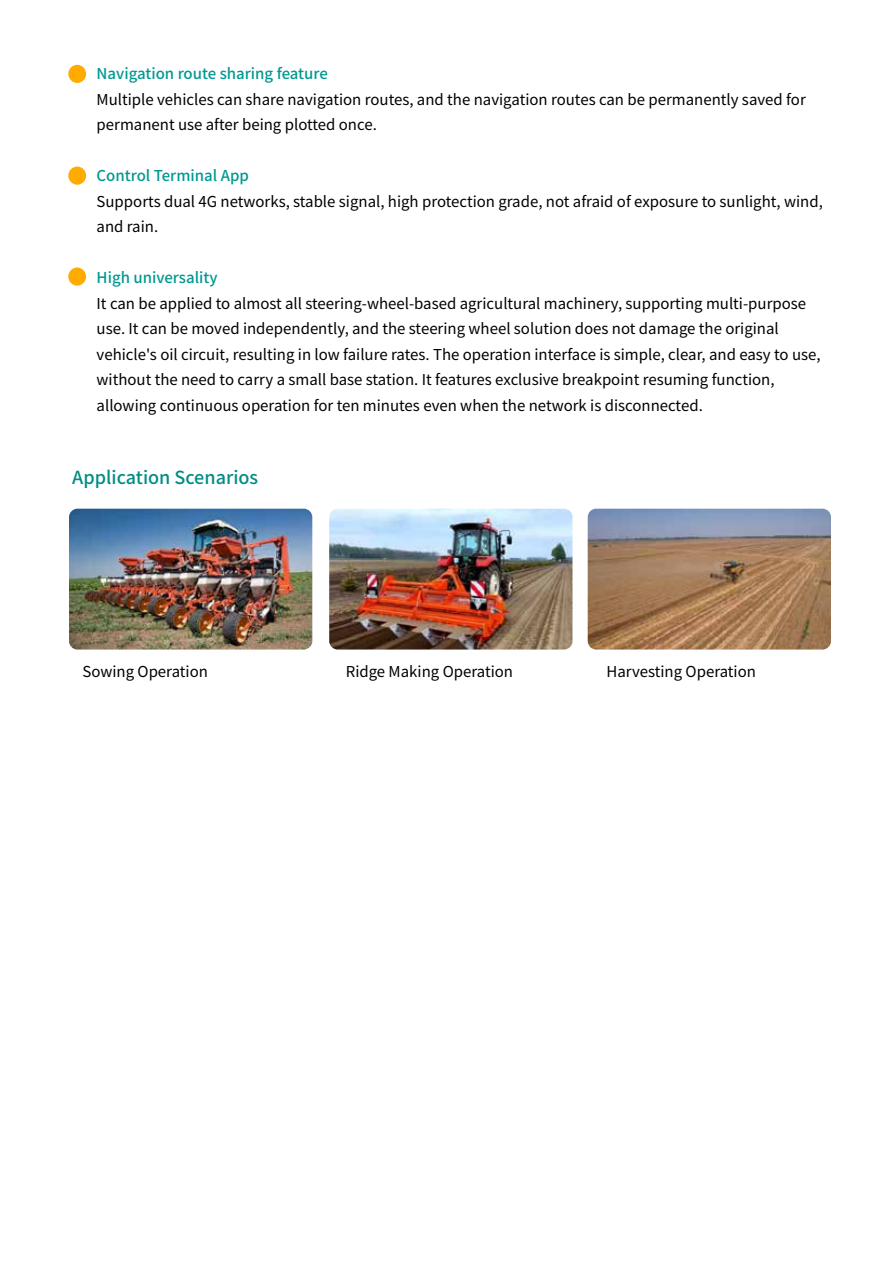
<style>
.page{position:relative;width:893px;height:1263px;background:#fff}
.page>*{position:absolute;margin:0;border:0;box-sizing:border-box;transform-origin:0 0}
.t1{font:500 18px "Source Han Sans CN";color:#008d85}
.t2{font:15px/25.5px "Source Han Sans CN";color:#000}
.t3{font:500 15px "Source Han Sans CN";color:#009991}
</style>
<div class="page">
<div style="left:68px;top:65px;width:18px;height:18px;background:#ffab00;border-radius:50%"></div>
<div style="left:68px;top:167px;width:18px;height:18px;background:#ffab00;border-radius:50%"></div>
<div style="left:68px;top:267px;width:18px;height:19px;background:#ffab00;border-radius:50%"></div>
<img style="left:69px;top:509px;width:243px;height:140px">
<img style="left:329px;top:509px;width:243px;height:140px">
<img style="left:588px;top:509px;width:243px;height:140px">
<p class="t3" style="left:97px;top:65px;width:233px">Navigation route sharing feature</p>
<p class="t2" style="left:97px;top:87px;width:711px">Multiple vehicles can share navigation routes, and the navigation routes can be permanently saved for permanent use after being plotted once.</p>
<p class="t3" style="left:97px;top:167px;width:154px">Control Terminal App</p>
<p class="t2" style="left:97px;top:189px;width:728px">Supports dual 4G networks, stable signal, high protection grade, not afraid of exposure to sunlight, wind, and rain.</p>
<p class="t3" style="left:97px;top:269px;width:123px">High universality</p>
<p class="t2" style="left:97px;top:291px;width:725px">It can be applied to almost all steering-wheel-based agricultural machinery, supporting multi-purpose use. It can be moved independently, and the steering wheel solution does not damage the original vehicle's oil circuit, resulting in low failure rates. The operation interface is simple, clear, and easy to use, without the need to carry a small base station. It features exclusive breakpoint resuming function, allowing continuous operation for ten minutes even when the network is disconnected.</p>
<p class="t1" style="left:72px;top:468px;width:187px">Application Scenarios</p>
<p class="t2" style="left:82px;top:659px;width:127px">Sowing Operation</p>
<p class="t2" style="left:346px;top:659px;width:169px">Ridge Making Operation</p>
<p class="t2" style="left:606px;top:659px;width:151px">Harvesting Operation</p>
</div>
